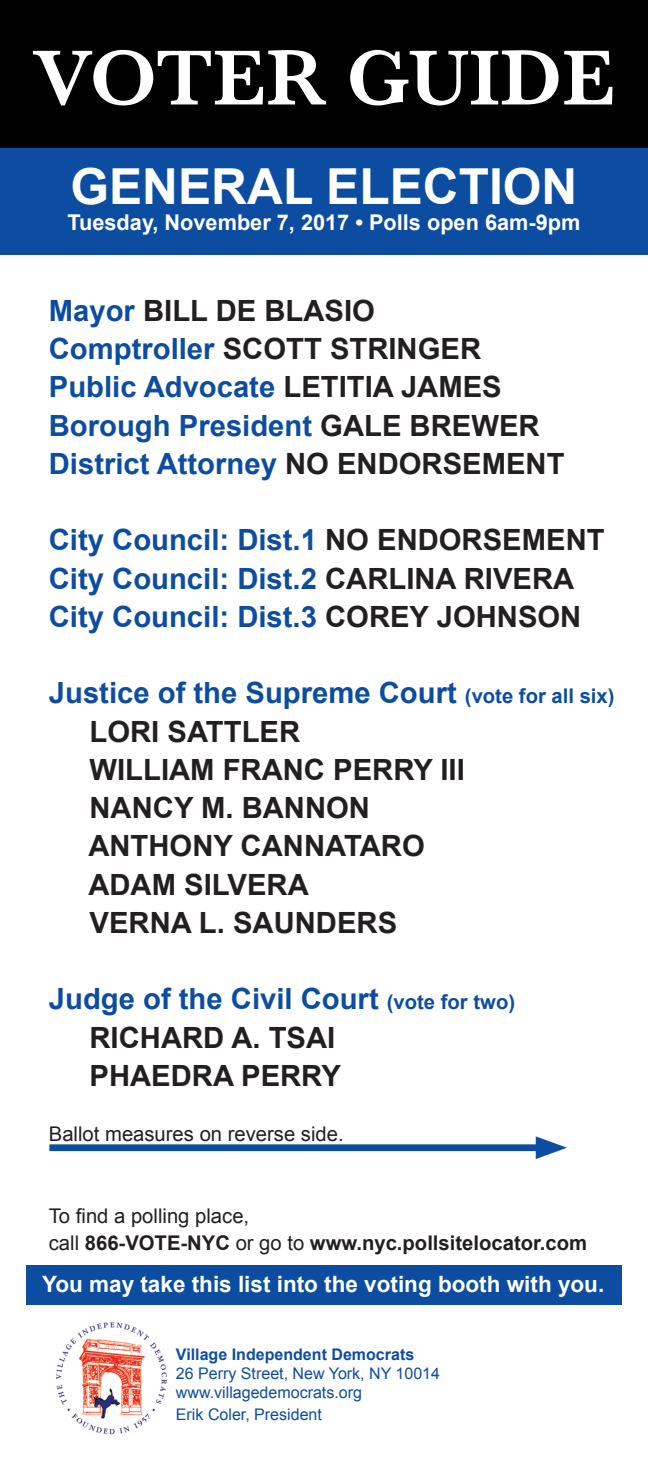
<style>
.page{position:relative;width:648px;height:1458px;background:#fff}
.page>*{position:absolute;margin:0;border:0;box-sizing:border-box;transform-origin:0 0}
.t1{font:600 81px "Baskerville";color:#fff}
.t2{font:700 49.73px "Arial";color:#fff}
.t3{font:700 29.25px "Arial";color:#0d4da1}
.t4{font:700 29.25px "Arial";color:#231f20}
.t5{font:700 22.5px "Arial";color:#fff}
.t6{font:700 21.82px "Arial";color:#fff}
.t7{font:700 20.25px/27px "Arial";color:#231f20}
.t8{font:20.25px "Arial";color:#231f20}
.t9{font:15.97px "Arial";color:#0d4da1}
.t10{font:700 15.97px "Arial";color:#0d4da1}
.s1{color:#0d4da1}
.s2{color:#231f20}
.s3{font-size:20.25px}
.s4{font-weight:400}
</style>
<div class="page">
<div style="left:0;top:147px;width:648px;height:107px;background:#0d4da1"></div>
<div style="left:0;top:0;width:648px;height:147px;background:#010101"></div>
<img style="left:56px;top:1322px;width:111px;height:113px">
<div style="left:26px;top:1265px;width:596px;height:40px;background:#0d4da1"></div>
<div style="left:49px;top:1144px;width:499px;height:7px;background:#0d4da1"></div>
<svg style="left:536px;top:1136px;width:31px;height:23px"></svg>
<p class="t1" style="left:32px;top:31px;width:585px">VOTER GUIDE</p>
<p class="t2" style="left:71px;top:154px;width:508px">GENERAL ELECTION</p>
<p class="t6" style="left:68px;top:208px;width:514px">Tuesday, November 7, 2017 • Polls open 6am-9pm</p>
<p class="t4" style="left:49px;top:291px;width:328px"><span class="s1">Mayor</span> BILL DE BLASIO</p>
<p class="t4" style="left:49px;top:329px;width:434px"><span class="s1">Comptroller</span> SCOTT STRINGER</p>
<p class="t3" style="left:49px;top:368px;width:454px">Public Advocate <span class="s2">LETITIA JAMES</span></p>
<p class="t3" style="left:49px;top:406px;width:492px">Borough President <span class="s2">GALE BREWER</span></p>
<p class="t3" style="left:49px;top:444px;width:517px">District Attorney <span class="s2">NO ENDORSEMENT</span></p>
<p class="t3" style="left:49px;top:521px;width:557px">City Council: Dist.1 <span class="s2">NO ENDORSEMENT</span></p>
<p class="t3" style="left:49px;top:559px;width:527px">City Council: Dist.2 <span class="s2">CARLINA RIVERA</span></p>
<p class="t3" style="left:49px;top:597px;width:534px">City Council: Dist.3 <span class="s2">COREY JOHNSON</span></p>
<p class="t3" style="left:49px;top:674px;width:567px">Justice of the Supreme Court <span class="s3">(vote for all six)</span></p>
<p class="t4" style="left:90px;top:712px;width:212px">LORI SATTLER</p>
<p class="t4" style="left:90px;top:750px;width:377px">WILLIAM FRANC PERRY III</p>
<p class="t4" style="left:90px;top:788px;width:282px">NANCY M. BANNON</p>
<p class="t4" style="left:88px;top:827px;width:338px">ANTHONY CANNATARO</p>
<p class="t4" style="left:88px;top:865px;width:222px">ADAM SILVERA</p>
<p class="t4" style="left:90px;top:903px;width:309px">VERNA L. SAUNDERS</p>
<p class="t3" style="left:49px;top:980px;width:468px">Judge of the Civil Court <span class="s3">(vote for two)</span></p>
<p class="t4" style="left:90px;top:1018px;width:247px">RICHARD A. TSAI</p>
<p class="t4" style="left:90px;top:1056px;width:253px">PHAEDRA PERRY</p>
<p class="t8" style="left:49px;top:1120px;width:296px">Ballot measures on reverse side.</p>
<p class="t7" style="left:49px;top:1203px;width:540px"><span class="s4">To find a polling place,<br>call</span> 866-VOTE-NYC <span class="s4">or go to</span> www.nyc.pollsitelocator.com</p>
<p class="t5" style="left:42px;top:1269px;width:564px">You may take this list into the voting booth with you.</p>
<p class="t10" style="left:176px;top:1343px;width:240px">Village Independent Democrats</p>
<p class="t9" style="left:176px;top:1363px;width:266px">26 Perry Street, New York, NY 10014</p>
<p class="t9" style="left:176px;top:1382px;width:188px">www.villagedemocrats.org</p>
<p class="t9" style="left:176px;top:1404px;width:148px">Erik Coler, President</p>
</div>
